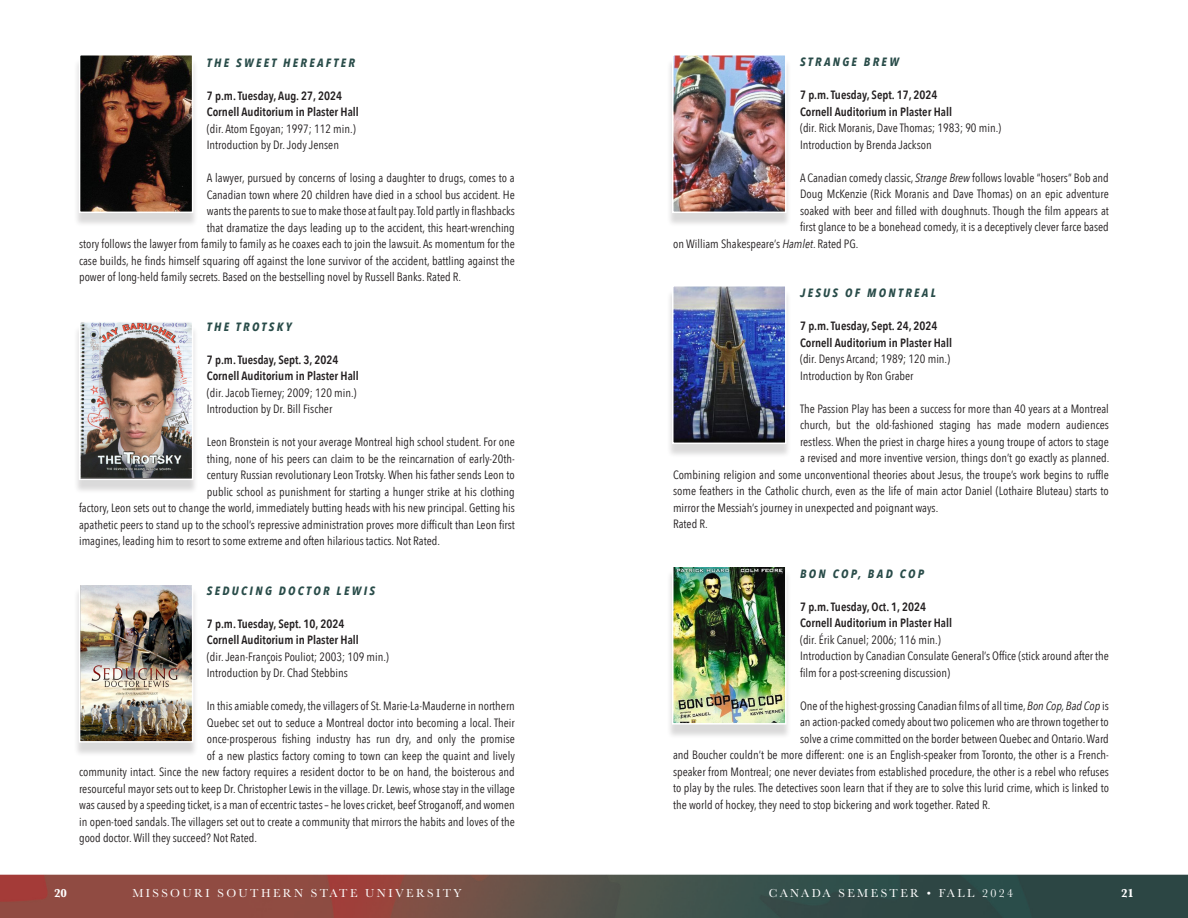
<style>
.page{position:relative;width:1188px;height:918px;background:#fff}
.page>*{position:absolute;margin:0;border:0;box-sizing:border-box;transform-origin:0 0}
.Films_-_Info{font:12px/16.5px "Avenir Next Condensed";color:#231f20}
.Films_-_Info-2{font:600 12px "Avenir Next Condensed";color:#231f20}
.Films_-_Header{font:italic 700 12px "Avenir Next Condensed";letter-spacing:.2em;color:#294c49}
.t1{font:12px "Baskerville";letter-spacing:.2em;color:#fff}
.t2{font:700 12px "Baskerville";color:#fff}
.s1{font-style:italic}
</style>
<div class="page">
<img style="left:0;top:874px;width:1188px;height:44px">
<div style="left:74px;top:58px;width:124px;height:169px;background:#231f20;opacity:.17"></div>
<svg style="left:78px;top:55px;width:116px;height:159px;background:#3f2b22"></svg>
<div style="left:74px;top:325px;width:124px;height:169px;background:#231f20;opacity:.17"></div>
<img style="left:78px;top:322px;width:116px;height:159px">
<div style="left:74px;top:587px;width:124px;height:170px;background:#231f20;opacity:.17"></div>
<img style="left:78px;top:585px;width:116px;height:158px">
<div style="left:667px;top:569px;width:124px;height:170px;background:#231f20;opacity:.17"></div>
<img style="left:671px;top:567px;width:116px;height:158px">
<div style="left:667px;top:58px;width:124px;height:169px;background:#231f20;opacity:.17"></div>
<img style="left:671px;top:55px;width:116px;height:159px">
<div style="left:667px;top:289px;width:124px;height:169px;background:#231f20;opacity:.17"></div>
<img style="left:671px;top:286px;width:116px;height:159px">
<p class="Films_-_Header" style="left:207px;top:55px;width:150px">THE SWEET HEREAFTER</p>
<p class="Films_-_Info-2" style="left:207px;top:85px;width:137px">7 p.m. Tuesday, Aug. 27, 2024</p>
<p class="Films_-_Info-2" style="left:207px;top:102px;width:154px">Cornell Auditorium in Plaster Hall</p>
<p class="Films_-_Info" style="left:207px;top:120px;width:150px">(dir. Atom Egoyan; 1997; 112 min.)</p>
<p class="Films_-_Info" style="left:207px;top:136px;width:134px">Introduction by Dr. Jody Jensen</p>
<p class="Films_-_Info" style="left:207px;top:169px;width:309px">A lawyer, pursued by concerns of losing a daughter to drugs, comes to a</p>
<p class="Films_-_Info" style="left:207px;top:186px;width:310px">Canadian town where 20 children have died in a school bus accident. He</p>
<p class="Films_-_Info" style="left:207px;top:202px;width:310px">wants the parents to sue to make those at fault pay. Told partly in flashbacks</p>
<p class="Films_-_Info" style="left:207px;top:219px;width:310px">that dramatize the days leading up to the accident, this heart-wrenching</p>
<p class="Films_-_Info" style="left:79px;top:235px;width:437px">story follows the lawyer from family to family as he coaxes each to join the lawsuit. As momentum for the</p>
<p class="Films_-_Info" style="left:79px;top:252px;width:437px">case builds, he finds himself squaring off against the lone survivor of the accident, battling against the</p>
<p class="Films_-_Info" style="left:79px;top:268px;width:384px">power of long-held family secrets. Based on the bestselling novel by Russell Banks. Rated R.</p>
<p class="Films_-_Header" style="left:207px;top:319px;width:86px">THE TROTSKY</p>
<p class="Films_-_Info-2" style="left:207px;top:349px;width:133px">7 p.m. Tuesday, Sept. 3, 2024</p>
<p class="Films_-_Info-2" style="left:207px;top:366px;width:154px">Cornell Auditorium in Plaster Hall</p>
<p class="Films_-_Info" style="left:207px;top:384px;width:151px">(dir. Jacob Tierney; 2009; 120 min.)</p>
<p class="Films_-_Info" style="left:207px;top:400px;width:127px">Introduction by Dr. Bill Fischer</p>
<p class="Films_-_Info" style="left:207px;top:433px;width:310px">Leon Bronstein is not your average Montreal high school student. For one</p>
<p class="Films_-_Info" style="left:207px;top:450px;width:310px">thing, none of his peers can claim to be the reincarnation of early-20th-</p>
<p class="Films_-_Info" style="left:207px;top:466px;width:310px">century Russian revolutionary Leon Trotsky. When his father sends Leon to</p>
<p class="Films_-_Info" style="left:207px;top:483px;width:309px">public school as punishment for starting a hunger strike at his clothing</p>
<p class="Films_-_Info" style="left:79px;top:499px;width:437px">factory, Leon sets out to change the world, immediately butting heads with his new principal. Getting his</p>
<p class="Films_-_Info" style="left:79px;top:516px;width:437px">apathetic peers to stand up to the school’s repressive administration proves more difficult than Leon first</p>
<p class="Films_-_Info" style="left:79px;top:532px;width:362px">imagines, leading him to resort to some extreme and often hilarious tactics. Not Rated.</p>
<p class="Films_-_Header" style="left:207px;top:583px;width:170px">SEDUCING DOCTOR LEWIS</p>
<p class="Films_-_Info-2" style="left:207px;top:613px;width:139px">7 p.m. Tuesday, Sept. 10, 2024</p>
<p class="Films_-_Info-2" style="left:207px;top:630px;width:154px">Cornell Auditorium in Plaster Hall</p>
<p class="Films_-_Info" style="left:207px;top:648px;width:184px">(dir. Jean-François Pouliot; 2003; 109 min.)</p>
<p class="Films_-_Info" style="left:207px;top:664px;width:142px">Introduction by Dr. Chad Stebbins</p>
<p class="Films_-_Info" style="left:207px;top:697px;width:310px">In this amiable comedy, the villagers of St. Marie-La-Mauderne in northern</p>
<p class="Films_-_Info" style="left:207px;top:714px;width:310px">Quebec set out to seduce a Montreal doctor into becoming a local. Their</p>
<p class="Films_-_Info" style="left:207px;top:730px;width:310px">once-prosperous fishing industry has run dry, and only the promise</p>
<p class="Films_-_Info" style="left:207px;top:747px;width:309px">of a new plastics factory coming to town can keep the quaint and lively</p>
<p class="Films_-_Info" style="left:79px;top:763px;width:437px">community intact. Since the new factory requires a resident doctor to be on hand, the boisterous and</p>
<p class="Films_-_Info" style="left:79px;top:780px;width:437px">resourceful mayor sets out to keep Dr. Christopher Lewis in the village. Dr. Lewis, whose stay in the village</p>
<p class="Films_-_Info" style="left:79px;top:796px;width:437px">was caused by a speeding ticket, is a man of eccentric tastes – he loves cricket, beef Stroganoff, and women</p>
<p class="Films_-_Info" style="left:79px;top:813px;width:437px">in open-toed sandals. The villagers set out to create a community that mirrors the habits and loves of the</p>
<p class="Films_-_Info" style="left:79px;top:829px;width:179px">good doctor. Will they succeed? Not Rated.</p>
<p class="Films_-_Header" style="left:800px;top:54px;width:100px">STRANGE BREW</p>
<p class="Films_-_Info-2" style="left:800px;top:84px;width:139px">7 p.m. Tuesday, Sept. 17, 2024</p>
<p class="Films_-_Info-2" style="left:800px;top:101px;width:154px">Cornell Auditorium in Plaster Hall</p>
<p class="Films_-_Info" style="left:800px;top:119px;width:203px">(dir. Rick Moranis, Dave Thomas; 1983; 90 min.)</p>
<p class="Films_-_Info" style="left:800px;top:135px;width:133px">Introduction by Brenda Jackson</p>
<p class="Films_-_Info" style="left:800px;top:168px;width:310px">A Canadian comedy classic, <span class="s1">Strange Brew</span> follows lovable “hosers” Bob and</p>
<p class="Films_-_Info" style="left:800px;top:185px;width:310px">Doug McKenzie (Rick Moranis and Dave Thomas) on an epic adventure</p>
<p class="Films_-_Info" style="left:800px;top:201px;width:310px">soaked with beer and filled with doughnuts. Though the film appears at</p>
<p class="Films_-_Info" style="left:800px;top:218px;width:310px">first glance to be a bonehead comedy, it is a deceptively clever farce based</p>
<p class="Films_-_Info" style="left:673px;top:234px;width:187px">on William Shakespeare’s <span class="s1">Hamlet</span>. Rated PG.</p>
<p class="Films_-_Header" style="left:800px;top:285px;width:137px">JESUS OF MONTREAL</p>
<p class="Films_-_Info-2" style="left:800px;top:315px;width:139px">7 p.m. Tuesday, Sept. 24, 2024</p>
<p class="Films_-_Info-2" style="left:800px;top:332px;width:154px">Cornell Auditorium in Plaster Hall</p>
<p class="Films_-_Info" style="left:800px;top:350px;width:152px">(dir. Denys Arcand; 1989; 120 min.)</p>
<p class="Films_-_Info" style="left:800px;top:366px;width:115px">Introduction by Ron Graber</p>
<p class="Films_-_Info" style="left:800px;top:399px;width:310px">The Passion Play has been a success for more than 40 years at a Montreal</p>
<p class="Films_-_Info" style="left:800px;top:416px;width:310px">church, but the old-fashioned staging has made modern audiences</p>
<p class="Films_-_Info" style="left:800px;top:432px;width:310px">restless. When the priest in charge hires a young troupe of actors to stage</p>
<p class="Films_-_Info" style="left:800px;top:449px;width:311px">a revised and more inventive version, things don’t go exactly as planned.</p>
<p class="Films_-_Info" style="left:673px;top:465px;width:437px">Combining religion and some unconventional theories about Jesus, the troupe’s work begins to ruffle</p>
<p class="Films_-_Info" style="left:673px;top:482px;width:437px">some feathers in the Catholic church, even as the life of main actor Daniel (Lothaire Bluteau) starts to</p>
<p class="Films_-_Info" style="left:673px;top:498px;width:267px">mirror the Messiah’s journey in unexpected and poignant ways.</p>
<p class="Films_-_Info" style="left:673px;top:515px;width:36px">Rated R.</p>
<p class="Films_-_Header" style="left:800px;top:566px;width:125px">BON COP, BAD COP</p>
<p class="Films_-_Info-2" style="left:800px;top:596px;width:128px">7 p.m. Tuesday, Oct. 1, 2024</p>
<p class="Films_-_Info-2" style="left:800px;top:612px;width:154px">Cornell Auditorium in Plaster Hall</p>
<p class="Films_-_Info" style="left:800px;top:630px;width:142px">(dir. Érik Canuel; 2006; 116 min.)</p>
<p class="Films_-_Info" style="left:800px;top:647px;width:310px">Introduction by Canadian Consulate General’s Office (stick around after the film for a post-screening discussion)</p>
<p class="Films_-_Info" style="left:800px;top:696px;width:310px">One of the highest-grossing Canadian films of all time, <span class="s1">Bon Cop, Bad Cop</span> is</p>
<p class="Films_-_Info" style="left:800px;top:713px;width:310px">an action-packed comedy about two policemen who are thrown together to</p>
<p class="Films_-_Info" style="left:800px;top:729px;width:310px">solve a crime committed on the border between Quebec and Ontario. Ward</p>
<p class="Films_-_Info" style="left:673px;top:746px;width:437px">and Boucher couldn’t be more different: one is an English-speaker from Toronto, the other is a French-</p>
<p class="Films_-_Info" style="left:673px;top:762px;width:437px">speaker from Montreal; one never deviates from established procedure, the other is a rebel who refuses</p>
<p class="Films_-_Info" style="left:673px;top:779px;width:437px">to play by the rules. The detectives soon learn that if they are to solve this lurid crime, which is linked to</p>
<p class="Films_-_Info" style="left:673px;top:795px;width:319px">the world of hockey, they need to stop bickering and work together. Rated R.</p>
<p class="t2" style="left:54px;top:885px;width:15px">20</p>
<p class="t1" style="left:132px;top:886px;width:331px">MISSOURI SOUTHERN STATE UNIVERSITY</p>
<p class="t1" style="left:769px;top:886px;width:246px">CANADA SEMESTER • FALL 2024</p>
<p class="t2" style="left:1121px;top:885px;width:15px">21</p>
</div>
